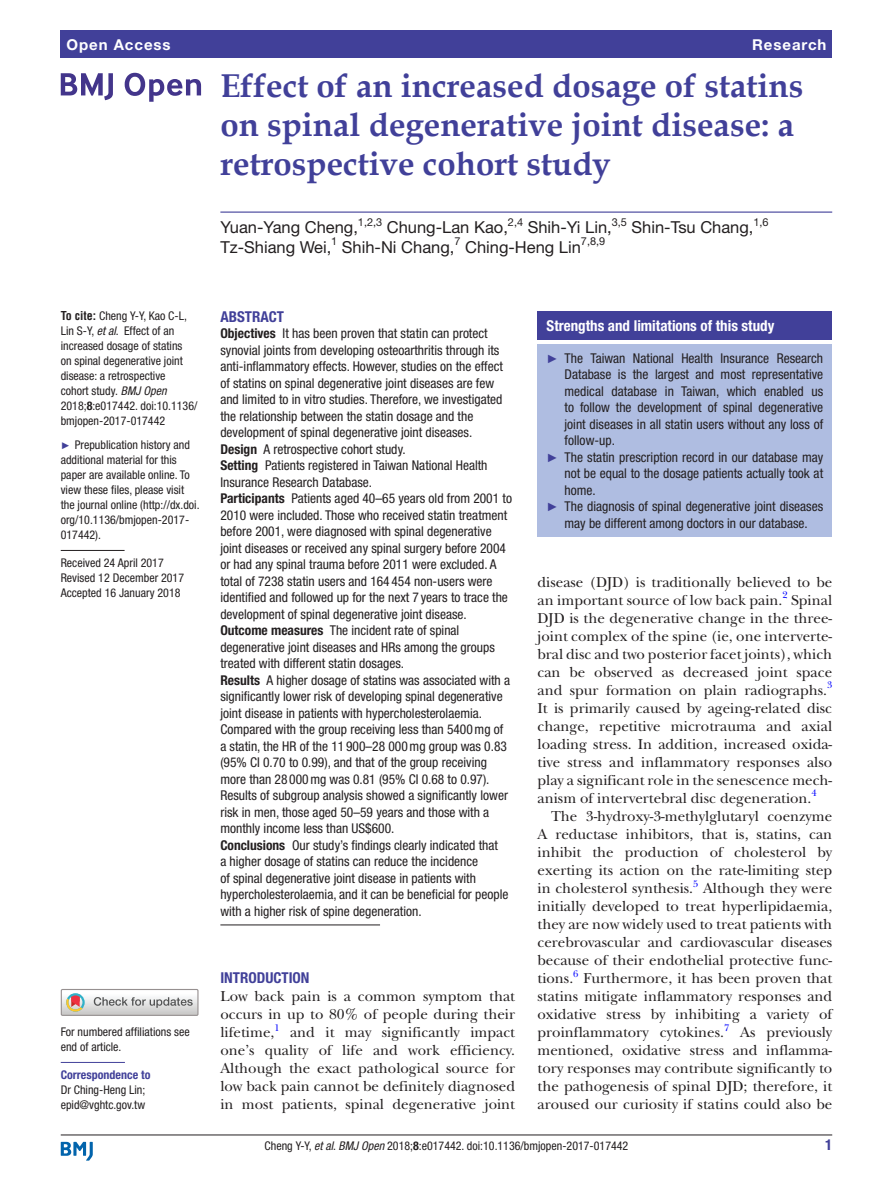
<style>
.page{position:relative;width:893px;height:1191px;background:#fff}
.page>*{position:absolute;margin:0;border:0;box-sizing:border-box;transform-origin:0 0}
.t1{font:700 33px/39px "Book Antiqua";color:#414099}
.t2{font:16.5px "Helvetica Neue LT Std";color:#231f20}
.t3{font:15px/18px "New Baskerville";color:#231f20;text-align:justify}
.t4{font:700 condensed 15px "Helvetica Neue LT Std";color:#fff}
.t5{font:700 condensed 15px "Helvetica Neue LT Std";color:#414099}
.t6{font:700 15px "Helvetica Neue LT Std";letter-spacing:.065em;color:#fff}
.t7{font:condensed 13.5px/16.5px "Helvetica Neue LT Std";color:#231f20}
.t8{font:condensed 12px/15px "Helvetica Neue LT Std";color:#231f20}
.t9{font:700 condensed 12px "Helvetica Neue LT Std";color:#414099}
.t10{font:10.95px "Helvetica Neue LT Std";color:#231f20}
.t11{font:9.9px "New Baskerville";color:#00f}
.s1{font-family:"Helvetica LT Std";font-weight:700}
.s2{font-style:italic}
.s3{font-weight:700}
.s4{font-family:"Arial";font-stretch:normal;font-size:9.75px;color:#414099}
.s5{font-family:"Arial";font-stretch:normal;font-size:12px;color:#414099}
</style>
<div class="page">
<hr style="left:61px;top:1134px;width:771px;height:1px;background:#231f20">
<svg style="left:61px;top:1141px;width:32px;height:19px"></svg>
<div style="left:61px;top:31px;width:771px;height:27px;background:#414099"></div>
<hr style="left:220px;top:211px;width:612px;height:2px;background:#414099">
<hr style="left:61px;top:550px;width:64px;height:1px;background:#231f20">
<hr style="left:61px;top:1062px;width:64px;height:1px;background:#414099">
<svg style="left:61px;top:73px;width:52px;height:27px"></svg>
<svg style="left:125px;top:73px;width:76px;height:29px"></svg>
<div style="left:61px;top:989px;width:138px;height:27px;border:1px solid #969090"></div>
<svg style="left:61px;top:989px;width:137px;height:26px"></svg>
<hr style="left:220px;top:924px;width:160px;height:1px;background:#231f20">
<div style="left:538px;top:311px;width:294px;height:29px;background:#414099"></div>
<div style="left:538px;top:344px;width:294px;height:192px;background:#afbde1"></div>
<p class="t6" style="left:66px;top:35px;width:106px">Open Access</p>
<p class="t6" style="left:752px;top:35px;width:76px">Research</p>
<h1 class="t1" style="left:220px;top:66px;width:584px">Effect of an increased dosage of statins on spinal degenerative joint disease: a retrospective cohort study</h1>
<p class="t2" style="left:220px;top:218px;width:139px">Yuan-Yang Cheng,</p>
<p class="t10" style="left:358px;top:215px;width:26px">1,2,3</p>
<p class="t2" style="left:387px;top:218px;width:123px">Chung-Lan Kao,</p>
<p class="t10" style="left:508px;top:215px;width:17px">2,4</p>
<p class="t2" style="left:528px;top:218px;width:86px">Shih-Yi Lin,</p>
<p class="t10" style="left:612px;top:215px;width:17px">3,5</p>
<p class="t2" style="left:632px;top:218px;width:123px">Shin-Tsu Chang,</p>
<p class="t10" style="left:753px;top:215px;width:17px">1,6</p>
<p class="t2" style="left:220px;top:237px;width:112px">Tz-Shiang Wei,</p>
<p class="t10" style="left:331px;top:235px;width:8px">1</p>
<p class="t2" style="left:342px;top:237px;width:114px">Shih-Ni Chang,</p>
<p class="t10" style="left:454px;top:235px;width:8px">7</p>
<p class="t2" style="left:465px;top:237px;width:117px">Ching-Heng Lin</p>
<p class="t10" style="left:581px;top:235px;width:26px">7,8,9</p>
<p class="t8" style="left:61px;top:308px;width:138px"><span class="s1">To cite:</span> Cheng Y-Y, Kao C-L,<br>Lin S-Y, <span class="s2">et al</span>. Effect of an increased dosage of statins<br>on spinal degenerative joint disease: a retrospective<br>cohort study. <span class="s2">BMJ Open<br></span>2018;<span class="s3">8</span>:e017442. doi:10.1136/ bmjopen-2017-017442</p>
<p class="t8" style="left:61px;top:437px;width:140px"><span class="s4">►</span> Prepublication history and additional material for this paper are available online. To view these files, please visit the journal online (http://dx.doi. org/10.1136/bmjopen-2017-<br>017442).</p>
<p class="t8" style="left:61px;top:555px;width:125px">Received 24 April 2017<br>Revised 12 December 2017<br>Accepted 16 January 2018</p>
<p class="t8" style="left:61px;top:1024px;width:130px">For numbered affiliations see end of article.</p>
<p class="t9" style="left:61px;top:1067px;width:91px">Correspondence to</p>
<p class="t8" style="left:61px;top:1082px;width:86px">Dr Ching-Heng Lin; epid@vghtc.gov.tw</p>
<p class="t5" style="left:220px;top:307px;width:65px">Abstract</p>
<p class="t7" style="left:220px;top:325px;width:293px"><span class="s3">Objectives</span> It has been proven that statin can protect synovial joints from developing osteoarthritis through its anti-inflammatory effects. However, studies on the effect of statins on spinal degenerative joint diseases are few and limited to in vitro studies. Therefore, we investigated the relationship between the statin dosage and the development of spinal degenerative joint diseases.<br><span class="s3">Design</span> A retrospective cohort study.<br><span class="s3">Setting</span> Patients registered in Taiwan National Health Insurance Research Database.<br><span class="s3">Participants</span> Patients aged 40–65 years old from 2001 to 2010 were included. Those who received statin treatment before 2001, were diagnosed with spinal degenerative joint diseases or received any spinal surgery before 2004 or had any spinal trauma before 2011 were excluded. A total of 7238 statin users and 164 454 non-users were identified and followed up for the next 7 years to trace the development of spinal degenerative joint disease.<br><span class="s3">Outcome measures</span> The incident rate of spinal degenerative joint diseases and HRs among the groups treated with different statin dosages.<br><span class="s3">Results</span> A higher dosage of statins was associated with a significantly lower risk of developing spinal degenerative joint disease in patients with hypercholesterolaemia.<br>Compared with the group receiving less than 5400mg of a statin, the HR of the 11 900–28 000mg group was 0.83 (95% CI 0.70 to 0.99), and that of the group receiving more than 28 000mg was 0.81 (95% CI 0.68 to 0.97).<br>Results of subgroup analysis showed a significantly lower risk in men, those aged 50–59 years and those with a monthly income less than US$600.<br><span class="s3">Conclusions</span> Our study’s findings clearly indicated that<br>a higher dosage of statins can reduce the incidence<br>of spinal degenerative joint disease in patients with hypercholesterolaemia, and it can be beneficial for people with a higher risk of spine degeneration.</p>
<p class="t5" style="left:220px;top:969px;width:91px">Introduction</p>
<p class="t3" style="left:220px;top:987px;width:296px">Low back pain is a common symptom that occurs in up to 80% of people during their lifetime,</p>
<p class="t11" style="left:274px;top:1021px;width:7px">1</p>
<p class="t3" style="left:220px;top:1023px;width:296px;text-indent:70px">and it may significantly impact one’s quality of life and work efficiency.<br>Although the exact pathological source for low back pain cannot be definitely diagnosed in most patients, spinal degenerative joint</p>
<p class="t4" style="left:547px;top:316px;width:229px">Strengths and limitations of this study</p>
<p class="t7" style="left:547px;top:349px;width:278px"><span class="s5">►</span> The Taiwan National Health Insurance Research</p>
<p class="t7" style="left:565px;top:366px;width:260px">Database is the largest and most representative</p>
<p class="t7" style="left:565px;top:382px;width:260px">medical database in Taiwan, which enabled us</p>
<p class="t7" style="left:565px;top:399px;width:260px">to follow the development of spinal degenerative</p>
<p class="t7" style="left:565px;top:415px;width:260px">joint diseases in all statin users without any loss of</p>
<p class="t7" style="left:565px;top:432px;width:52px">follow-up.</p>
<p class="t7" style="left:547px;top:448px;width:278px"><span class="s5">►</span> The statin prescription record in our database may</p>
<p class="t7" style="left:565px;top:465px;width:260px">not be equal to the dosage patients actually took at</p>
<p class="t7" style="left:565px;top:481px;width:33px">home.</p>
<p class="t7" style="left:547px;top:498px;width:278px"><span class="s5">►</span> The diagnosis of spinal degenerative joint diseases</p>
<p class="t7" style="left:565px;top:514px;width:245px">may be different among doctors in our database.</p>
<p class="t3" style="left:538px;top:573px;width:296px">disease (DJD) is traditionally believed to be an important source of low back pain.<sup>2</sup> Spinal DJD is the degenerative change in the three&shy;joint complex of the spine (ie, one interverte&shy;bral disc and two posterior facet joints), which can be observed as decreased joint space and spur formation on plain radiographs.</p>
<p class="t11" style="left:827px;top:679px;width:7px">3</p>
<p class="t3" style="left:538px;top:699px;width:296px">It is primarily caused by ageing-related disc change, repetitive microtrauma and axial loading stress. In addition, increased oxida&shy;tive stress and inflammatory responses also play a significant role in the senescence mech&shy;anism of intervertebral disc degeneration.</p>
<p class="t11" style="left:811px;top:787px;width:7px">4</p>
<p class="t3" style="left:538px;top:807px;width:296px;text-indent:14px">The 3-hydroxy-3-methylglutaryl coenzyme A reductase inhibitors, that is, statins, can inhibit the production of cholesterol by exerting its action on the rate-limiting step in cholesterol synthesis.</p>
<p class="t11" style="left:693px;top:877px;width:7px">5</p>
<p class="t3" style="left:538px;top:879px;width:296px;text-indent:165px">Although they were initially developed to treat hyperlipidaemia, they are now widely used to treat patients with cerebrovascular and cardiovascular diseases because of their endothelial protective func&shy;tions.</p>
<p class="t11" style="left:573px;top:967px;width:7px">6</p>
<p class="t3" style="left:538px;top:969px;width:296px;text-indent:46px">Furthermore, it has been proven that statins mitigate inflammatory responses and oxidative stress by inhibiting a variety of proinflammatory cytokines.<sup>7</sup></p>
<p class="t3" style="left:538px;top:1023px;width:296px;text-indent:203px">As previously mentioned, oxidative stress and inflamma&shy;tory responses may contribute significantly to the pathogenesis of spinal DJD; therefore, it aroused our curiosity if statins could also be</p>
<p class="t8" style="left:265px;top:1137px;width:365px">Cheng Y-Y, <span class="s2">et al</span>. <span class="s2">BMJ Open</span> 2018;<span class="s3">8</span>:e017442. doi:10.1136/bmjopen-2017-017442</p>
<p class="t5" style="left:825px;top:1135px;width:9px">1</p>
</div>
